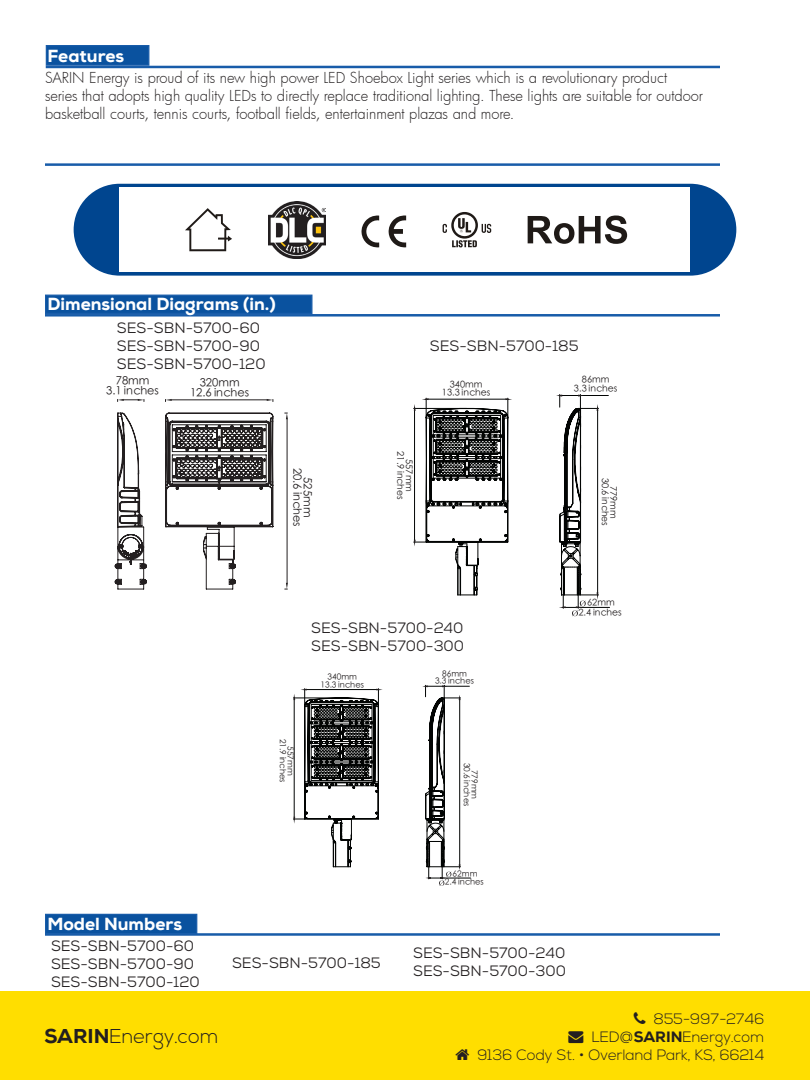
<style>
.page{position:relative;width:810px;height:1080px;background:#fff}
.page>*{position:absolute;margin:0;border:0;box-sizing:border-box;transform-origin:0 0}
.t1{font:300 20px "Nexa";color:#231f20}
.t2{font:800 17.5px "Nexa";color:#fff}
.t3{font:15px "Nexa";color:#231f20}
.t4{font:300 15px/18px "Nexa";color:#231f20;text-align:right}
.Paragraph_Style_1{font:300 14.75px/17.8px "Futura";letter-spacing:-.005em;color:#231f20}
.t5{font:11.25px "ST Xihei";color:#231f20}
.t6{font:9.25px/9.6px "ST Xihei";color:#231f20;text-align:center}
.t7{font:8.38px/8.6px "ST Xihei";color:#231f20;text-align:center}
.s1{font-weight:800}
</style>
<div class="page">
<div style="left:0;top:991px;width:810px;height:89px;background:#ffde00"></div>
<div style="left:74px;top:184px;width:662px;height:92px;background:#00458f;border-radius:46px"></div>
<div style="left:120px;top:188px;width:570px;height:84px;background:#fff"></div>
<div style="left:46px;top:45px;width:103px;height:21px;background:#0a529f;border:1px solid #185ca9"></div>
<hr style="left:45px;top:163px;width:675px;height:3px;background:#185ca9">
<hr style="left:46px;top:66px;width:674px;height:2px;background:#185ca9">
<div style="left:45px;top:914px;width:152px;height:20px;background:#0a529f;border:1px solid #185ca9"></div>
<hr style="left:45px;top:933px;width:675px;height:3px;background:#185ca9">
<div style="left:45px;top:295px;width:267px;height:19px;background:#0a529f;border:1px solid #185ca9"></div>
<hr style="left:45px;top:314px;width:675px;height:3px;background:#185ca9">
<svg style="left:361px;top:215px;width:18px;height:33px"></svg>
<svg style="left:388px;top:215px;width:18px;height:33px"></svg>
<svg style="left:443px;top:212px;width:48px;height:36px"></svg>
<svg style="left:528px;top:216px;width:99px;height:28px"></svg>
<svg style="left:115px;top:413px;width:173px;height:176px"></svg>
<hr style="left:172px;top:400px;width:95px;height:1px;background:#231f20">
<svg style="left:267px;top:399px;width:7px;height:3px"></svg>
<svg style="left:165px;top:399px;width:7px;height:3px"></svg>
<svg style="left:117px;top:399px;width:28px;height:3px"></svg>
<hr style="left:578px;top:607px;width:32px;height:1px;background:#020403">
<svg style="left:414px;top:394px;width:194px;height:222px"></svg>
<svg style="left:293px;top:685px;width:178px;height:201px"></svg>
<svg style="left:185px;top:208px;width:47px;height:43px"></svg>
<img style="left:269px;top:201px;width:56px;height:57px">
<p class="t2" style="left:48px;top:44px;width:78px">Features</p>
<p class="Paragraph_Style_1" style="left:45px;top:69px;width:659px">SARIN Energy is proud of its new high power LED Shoebox Light series which is a revolutionary product series that adopts high quality LEDs to directly replace traditional lighting. These lights are suitable for outdoor basketball courts, tennis courts, football fields, entertainment plazas and more.</p>
<p class="t2" style="left:48px;top:293px;width:230px">Dimensional Diagrams (in.)</p>
<p class="t3" style="left:117px;top:319px;width:145px">SES-SBN-5700-60</p>
<p class="t3" style="left:117px;top:337px;width:145px">SES-SBN-5700-90</p>
<p class="t3" style="left:117px;top:355px;width:150px">SES-SBN-5700-120</p>
<p class="t5" style="left:116px;top:375px;width:35px">78mm</p>
<p class="t5" style="left:106px;top:385px;width:54px">3.1 inches</p>
<p class="t5" style="left:200px;top:377px;width:41px">320mm</p>
<p class="t5" style="left:190px;top:388px;width:61px">12.6 inches</p>
<p class="t5" style="left:302px;top:468px;width:61px;rotate:90deg">20.6 inches</p>
<p class="t5" style="left:313px;top:477px;width:41px;rotate:90deg">525mm</p>
<p class="t3" style="left:430px;top:336px;width:150px">SES-SBN-5700-185</p>
<p class="t6" style="left:450px;top:380px;width:34px">340mm</p>
<p class="t6" style="left:442px;top:388px;width:50px">13.3 inches</p>
<p class="t6" style="left:582px;top:375px;width:29px">86mm</p>
<p class="t6" style="left:574px;top:383px;width:45px">3.3 inches</p>
<p class="t6" style="left:405px;top:451px;width:50px;rotate:90deg">21.9 inches</p>
<p class="t6" style="left:414px;top:459px;width:34px;rotate:90deg">557mm</p>
<p class="t6" style="left:610px;top:478px;width:50px;rotate:90deg">30.6 inches</p>
<p class="t6" style="left:618px;top:486px;width:34px;rotate:90deg">779mm</p>
<p class="t3" style="left:311px;top:618px;width:154px">SES-SBN-5700-240</p>
<p class="t3" style="left:311px;top:636px;width:154px">SES-SBN-5700-300</p>
<p class="t7" style="left:328px;top:673px;width:31px">340mm</p>
<p class="t7" style="left:320px;top:680px;width:45px">13.3 inches</p>
<p class="t7" style="left:442px;top:669px;width:26px">86mm</p>
<p class="t7" style="left:435px;top:677px;width:40px">3.3 inches</p>
<p class="t6" style="left:579px;top:598px;width:45px">62mm<br>2.4 inches</p>
<p class="t7" style="left:287px;top:739px;width:45px;rotate:90deg">21.9 inches</p>
<p class="t7" style="left:294px;top:746px;width:31px;rotate:90deg">557mm</p>
<p class="t2" style="left:48px;top:913px;width:136px">Model Numbers</p>
<p class="t3" style="left:51px;top:936px;width:145px">SES-SBN-5700-60</p>
<p class="t3" style="left:51px;top:954px;width:145px">SES-SBN-5700-90</p>
<p class="t3" style="left:51px;top:972px;width:150px">SES-SBN-5700-120</p>
<p class="t3" style="left:232px;top:954px;width:150px">SES-SBN-5700-185</p>
<h1 class="t1" style="left:44px;top:1025px;width:176px"><span class="s1">SARIN</span>Energy.com</h1>
<p class="t7" style="left:471px;top:763px;width:45px;rotate:90deg">30.6 inches</p>
<p class="t7" style="left:478px;top:770px;width:31px;rotate:90deg">779mm</p>
<p class="t7" style="left:445px;top:869px;width:40px">62mm<br>2.4 inches</p>
<p class="t3" style="left:413px;top:943px;width:154px">SES-SBN-5700-240</p>
<p class="t3" style="left:413px;top:961px;width:154px">SES-SBN-5700-300</p>
<p class="t4" style="left:654px;top:1011px;width:112px">855-997-2746</p>
<p class="t4" style="left:478px;top:1029px;width:288px">→ LED@<span class="s1">SARIN</span>Energy.com<br>9136 Cody St. • Overland Park, KS, 66214</p>
</div>
